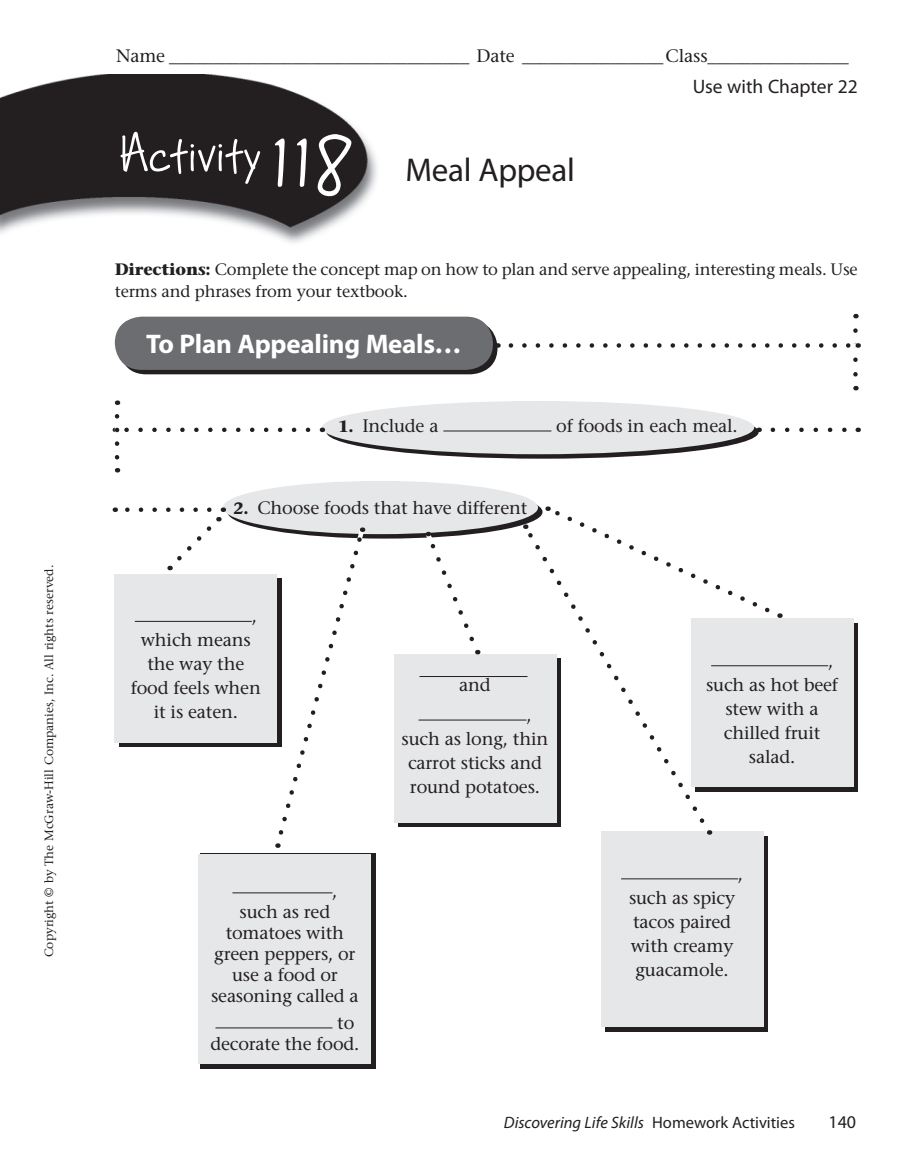
<style>
.page{position:relative;width:905px;height:1175px;background:#fff}
.page>*{position:absolute;margin:0;border:0;box-sizing:border-box;transform-origin:0 0}
.t1{font:52.5px "Bruno JB Std";color:#fff}
.t2{font:33px "Myriad Pro";letter-spacing:-.01em;color:#231f20}
.t3{font:700 27px "Myriad Pro";letter-spacing:-.01em;color:#fff}
.t4{font:19.5px "Myriad Pro";color:#231f20}
.t5{font:500 18px/24px "Stone Serif Std";letter-spacing:-.01em;color:#231f20;text-align:center}
.t6{font:18px "Myriad Pro";color:#231f20}
.t7{font:500 16.5px/21px "Stone Serif Std";letter-spacing:-.01em;color:#231f20}
.t8{font:italic 16.5px "Myriad Pro";color:#231f20}
.t9{font:500 12px "Stone Serif Std";color:#231f20}
.s1{font-size:81px}
.s2{font-weight:700}
.s3{font-weight:700;font-size:16.5px}
.s4{font-style:normal}
</style>
<div class="page">
<img style="left:1px;top:74px;width:376px;height:169px">
<div style="left:200px;top:853px;width:176px;height:216px;background:#231f20"></div>
<div style="left:199px;top:853px;width:172px;height:210px;background:#e6e7e9"></div>
<hr style="left:232px;top:892px;width:100px;height:1px;background:#231f20">
<hr style="left:215px;top:1027px;width:117px;height:1px;background:#231f20">
<svg style="left:119px;top:742px;width:153px;height:5px"></svg>
<div style="left:115px;top:574px;width:162px;height:168px;background:#e6e7e9"></div>
<hr style="left:135px;top:621px;width:117px;height:1px;background:#231f20">
<svg style="left:398px;top:822px;width:121px;height:5px"></svg>
<div style="left:394px;top:654px;width:162px;height:168px;background:#e6e7e9"></div>
<hr style="left:418px;top:719px;width:108px;height:1px;background:#231f20">
<hr style="left:419px;top:676px;width:108px;height:1px;background:#231f20">
<svg style="left:605px;top:836px;width:162px;height:195px;background:#4e4b4c"></svg>
<div style="left:601px;top:831px;width:162px;height:195px;background:#e6e7e9"></div>
<hr style="left:621px;top:878px;width:117px;height:1px;background:#231f20">
<svg style="left:715px;top:623px;width:142px;height:168px"></svg>
<div style="left:691px;top:618px;width:162px;height:169px;background:#e6e7e9"></div>
<hr style="left:711px;top:665px;width:117px;height:1px;background:#231f20">
<div style="left:119px;top:321px;width:378px;height:53px;background:#231f20;border-radius:27px"></div>
<div style="left:115px;top:316px;width:378px;height:54px;background:#6c6d70;border-radius:27px"></div>
<svg style="left:326px;top:405px;width:432px;height:53px;background:#2d2a2b"></svg>
<div style="left:322px;top:401px;width:432px;height:53px;background:#e6e7e9;border-radius:50%"></div>
<hr style="left:443px;top:430px;width:108px;height:1px;background:#231f20">
<svg style="left:227px;top:485px;width:315px;height:53px"></svg>
<div style="left:223px;top:481px;width:315px;height:53px;background:#e6e7e9;border-radius:50%"></div>
<svg style="left:759px;top:427px;width:98px;height:5px"></svg>
<svg style="left:772px;top:427px;width:78px;height:5px"></svg>
<svg style="left:853px;top:316px;width:4px;height:14px"></svg>
<svg style="left:498px;top:343px;width:13px;height:5px"></svg>
<svg style="left:511px;top:330px;width:347px;height:60px"></svg>
<svg style="left:308px;top:427px;width:14px;height:5px"></svg>
<svg style="left:115px;top:403px;width:4px;height:13px"></svg>
<svg style="left:115px;top:416px;width:193px;height:56px"></svg>
<svg style="left:125px;top:507px;width:100px;height:64px"></svg>
<svg style="left:272px;top:526px;width:95px;height:322px"></svg>
<svg style="left:522px;top:526px;width:186px;height:301px"></svg>
<svg style="left:541px;top:506px;width:242px;height:115px"></svg>
<svg style="left:422px;top:528px;width:61px;height:127px"></svg>
<p class="t9" style="left:44px;top:957px;width:394px;rotate:-90deg">Copyright © by The McGraw-Hill Companies, Inc. All rights reserved.</p>
<p class="t5" style="left:116px;top:46px;width:734px">Name __________________________________ Date ________________Class ________________</p>
<h1 class="t1" style="left:118px;top:135px;width:235px">Activity <span class="s1">118</span></h1>
<h2 class="t2" style="left:405px;top:158px;width:171px">Meal Appeal</h2>
<p class="t4" style="left:692px;top:79px;width:166px">Use with Chapter 22</p>
<p class="t7" style="left:115px;top:261px;width:744px"><span class="s2">Directions:</span> Complete the concept map on how to plan and serve appealing, interesting meals. Use terms and phrases from your textbook.</p>
<h3 class="t3" style="left:146px;top:334px;width:317px">To Plan Appealing Meals…</h3>
<p class="t5" style="left:338px;top:415px;width:102px"><span class="s3">1.</span> Include a</p>
<p class="t5" style="left:556px;top:415px;width:183px">of foods in each meal.</p>
<p class="t5" style="left:233px;top:498px;width:295px"><span class="s3">2.</span> Choose foods that have different</p>
<p class="t5" style="left:252px;top:605px;width:7px">,</p>
<p class="t5" style="left:131px;top:629px;width:132px">which means the way the food feels when it is eaten.</p>
<p class="t5" style="left:332px;top:880px;width:7px">,</p>
<p class="t5" style="left:211px;top:902px;width:149px;line-height:21px">such as red tomatoes with green peppers, or use a food or seasoning called a</p>
<p class="t5" style="left:210px;top:1013px;width:151px;line-height:21px;text-align:right">to<br>decorate the food.</p>
<p class="t5" style="left:459px;top:674px;width:33px">and</p>
<p class="t5" style="left:526px;top:704px;width:7px">,</p>
<p class="t5" style="left:401px;top:728px;width:148px">such as long, thin</p>
<p class="t5" style="left:408px;top:752px;width:135px">carrot sticks and</p>
<p class="t5" style="left:410px;top:776px;width:131px">round potatoes.</p>
<p class="t5" style="left:828px;top:650px;width:7px">,</p>
<p class="t5" style="left:706px;top:674px;width:133px">such as hot beef</p>
<p class="t5" style="left:725px;top:698px;width:95px">stew with a</p>
<p class="t5" style="left:723px;top:722px;width:98px">chilled fruit</p>
<p class="t5" style="left:749px;top:746px;width:48px">salad.</p>
<p class="t5" style="left:738px;top:863px;width:7px">,</p>
<p class="t5" style="left:629px;top:887px;width:108px;text-align:left">such as spicy tacos paired with creamy guacamole.</p>
<p class="t8" style="left:504px;top:1115px;width:292px">Discovering Life Skills <span class="s4">Homework Activities</span></p>
<p class="t6" style="left:828px;top:1114px;width:29px">140</p>
</div>
